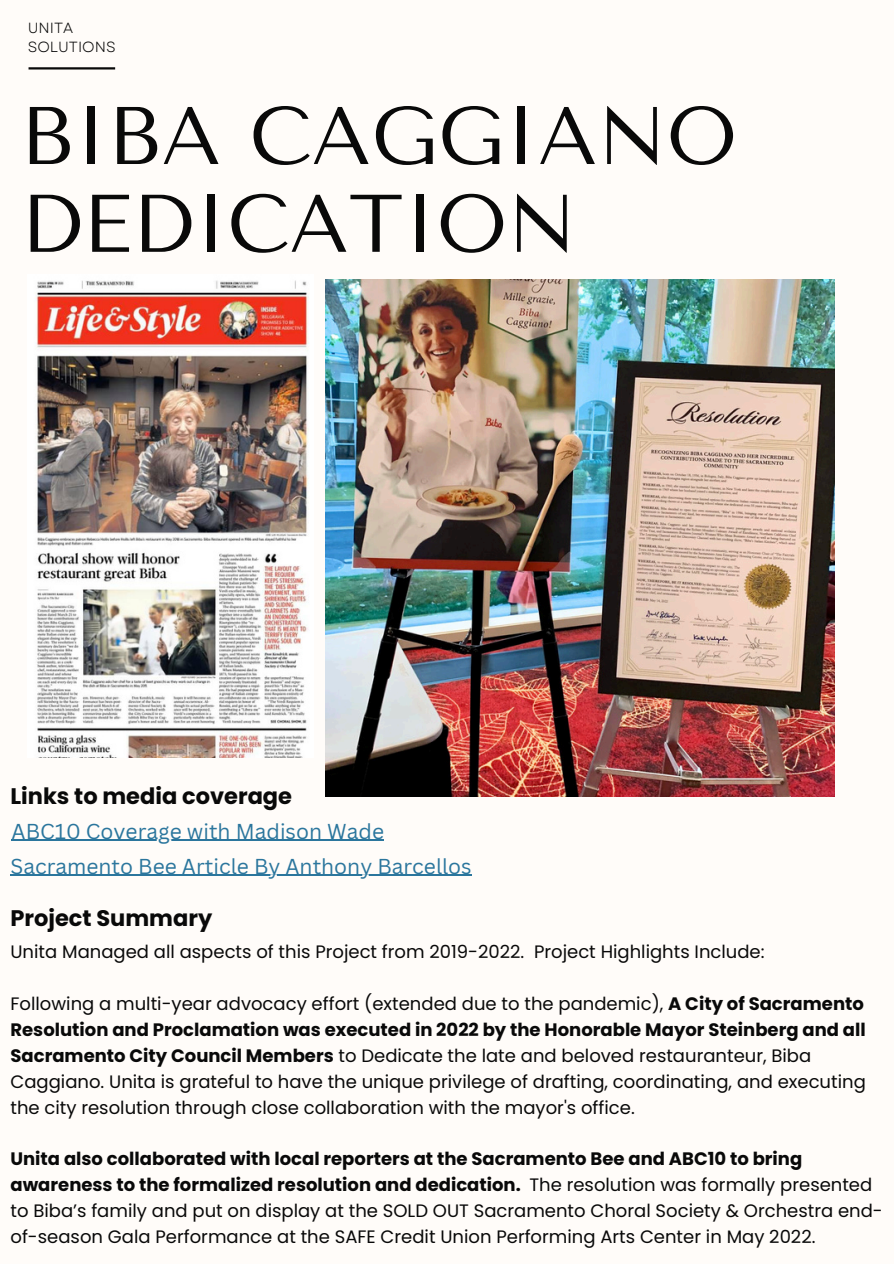
<style>
.page{position:relative;width:894px;height:1264px;background:#fff}
.page>*{position:absolute;margin:0;border:0;box-sizing:border-box;transform-origin:0 0}
.t1{font:81.45px/87.8px "Tenor Sans";color:#090909}
.t2{font:700 22.5px "Poppins";color:#090909}
.t3{font:21px "Canva Sans";color:#2b769d}
.t4{font:18px/25.8px "Poppins";color:#090909}
.t5{font:700 18px/25.8px "Poppins";color:#090909}
.t6{font:14.7px "Garet";color:#090909}
.s1{font-weight:700}
.s2{font-weight:400}
</style>
<div class="page">
<div style="left:0;top:0;width:893px;height:1263px;background:#fffcf9"></div>
<img style="left:326px;top:280px;width:508px;height:516px">
<img style="left:35px;top:280px;width:274px;height:477px">
<hr style="left:29px;top:67px;width:86px;height:2px;background:#090909">
<hr style="left:12px;top:839px;width:372px;height:1px;background:#2b769d">
<hr style="left:10px;top:874px;width:461px;height:2px;background:#2b769d">
<h3 class="t6" style="left:28px;top:17px;width:47px">UNITA</h3>
<h3 class="t6" style="left:28px;top:36px;width:90px">SOLUTIONS</h3>
<p class="t1" style="left:20px;top:93px;width:718px">BIBA CAGGIANO<br>DEDICATION</p>
<p class="t2" style="left:10px;top:780px;width:283px">Links to media coverage</p>
<h2 class="t3" style="left:12px;top:816px;width:374px">ABC10 Coverage with Madison Wade</h2>
<h4 class="t3" style="left:10px;top:851px;width:462px">Sacramento Bee Article By Anthony Barcellos</h4>
<p class="t2" style="left:10px;top:902px;width:203px">Project Summary</p>
<h1 class="t4" style="left:10px;top:939px;width:755px">Unita Managed all aspects of this Project from 2019-2022. Project Highlights Include:</h1>
<p class="t4" style="left:10px;top:990px;width:856px">Following a multi-year advocacy effort (extended due to the pandemic), <span class="s1">A City of Sacramento Resolution and Proclamation was executed in 2022 by the Honorable Mayor Steinberg and all Sacramento City Council Members</span> to Dedicate the late and beloved restauranteur, Biba Caggiano. Unita is grateful to have the unique privilege of drafting, coordinating, and executing the city resolution through close collaboration with the mayor's office.</p>
<h2 class="t5" style="left:10px;top:1146px;width:873px">Unita also collaborated with local reporters at the Sacramento Bee and ABC10 to bring awareness to the formalized resolution and dedication. <span class="s2">The resolution was formally presented to Biba’s family and put on display at the SOLD OUT Sacramento Choral Society &amp; Orchestra end-</span></h2>
<p class="t4" style="left:10px;top:1223px;width:806px">of-season Gala Performance at the SAFE Credit Union Performing Arts Center in May 2022.</p>
</div>
